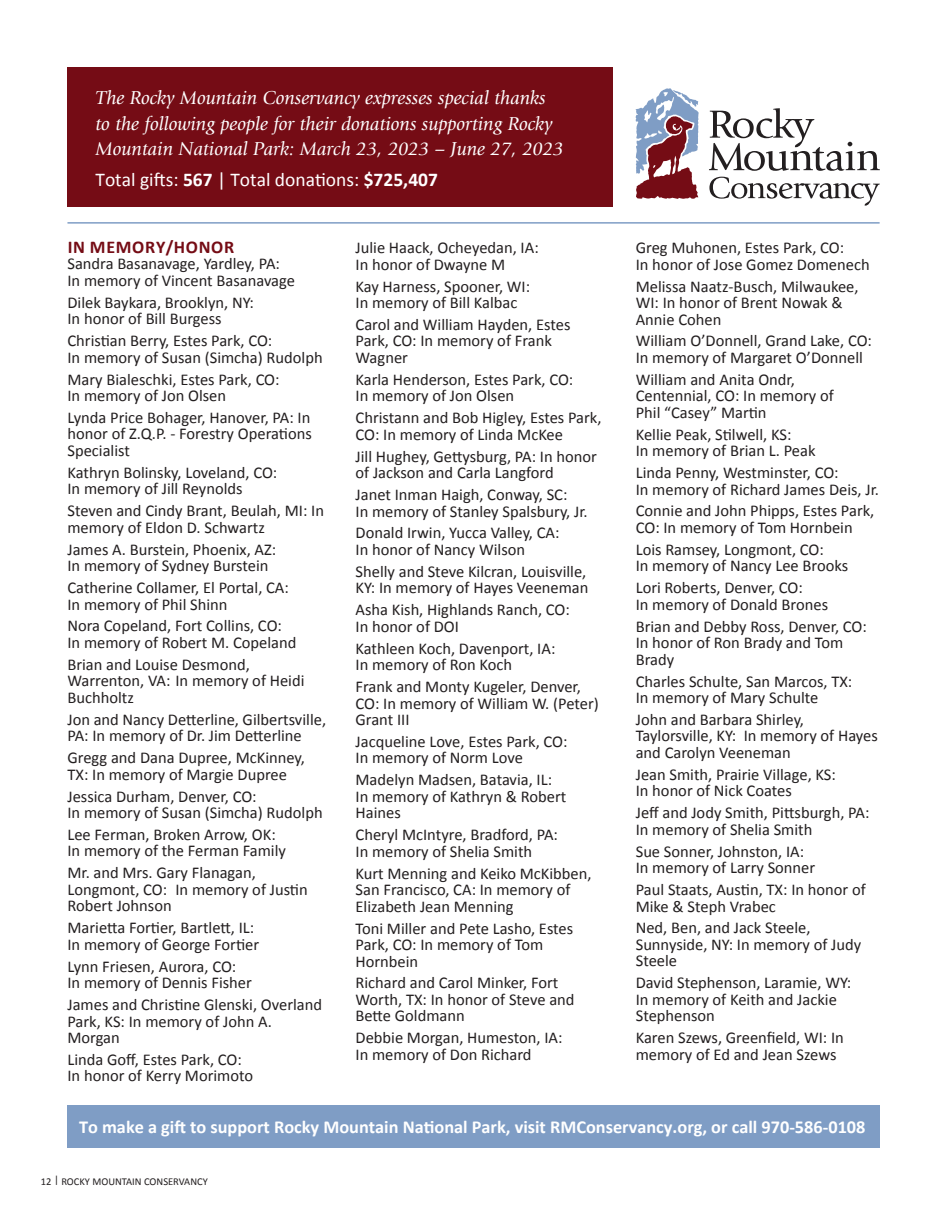
<style>
.page{position:relative;width:945px;height:1215px;background:#fff}
.page>*{position:absolute;margin:0;border:0;box-sizing:border-box;transform-origin:0 0}
.t1{font:italic 19.5px/25.5px "Giovanni Std";color:#fff}
.t2{font:19.5px "Calibri";color:#fff}
.t3{font:700 18.3px "Calibri";color:#fff}
.t4{font:700 18px "Calibri";letter-spacing:.04em;color:#750c15}
.t5{font:16.5px/16.5px "Calibri";color:#231f20}
.t6{font:10.5px "Calibri";color:#231f20}
.s1{font-weight:700}
</style>
<div class="page">
<svg style="left:709px;top:108px;width:171px;height:63px"></svg>
<svg style="left:709px;top:177px;width:171px;height:29px"></svg>
<svg style="left:635px;top:88px;width:64px;height:111px"></svg>
<div style="left:67px;top:68px;width:546px;height:139px;background:#750c15"></div>
<div style="left:67px;top:1105px;width:813px;height:43px;background:#7f9dc5"></div>
<hr style="left:67px;top:222px;width:813px;height:2px;background:#7f9dc5">
<p class="t1" style="left:96px;top:86px;width:470px">The Rocky Mountain Conservancy expresses special thanks to the following people for their donations supporting Rocky<br>Mountain National Park: March 23, 2023 – June 27, 2023</p>
<p class="t2" style="left:96px;top:167px;width:344px">Total gifts: <span class="s1">567</span> | Total donations: <span class="s1">$725,407</span></p>
<p class="t4" style="left:68px;top:236px;width:168px">IN MEMORY/HONOR</p>
<p class="t5" style="left:67px;top:255px;width:229px">Sandra Basanavage, Yardley, PA:<br>In memory of Vincent Basanavage</p>
<p class="t5" style="left:67px;top:293px;width:188px">Dilek Baykara, Brooklyn, NY:<br>In honor of Bill Burgess</p>
<p class="t5" style="left:67px;top:332px;width:257px">Christian Berry, Estes Park, CO:<br>In memory of Susan (Simcha) Rudolph</p>
<p class="t5" style="left:67px;top:370px;width:214px">Mary Bialeschki, Estes Park, CO:<br>In memory of Jon Olsen</p>
<p class="t5" style="left:67px;top:408px;width:246px;text-align:justify">Lynda Price Bohager, Hanover, PA: In honor of Z.Q.P. - Forestry Operations Specialist</p>
<p class="t5" style="left:67px;top:463px;width:211px">Kathryn Bolinsky, Loveland, CO:<br>In memory of Jill Reynolds</p>
<p class="t5" style="left:67px;top:502px;width:258px">Steven and Cindy Brant, Beulah, MI: In memory of Eldon D. Schwartz</p>
<p class="t5" style="left:67px;top:540px;width:210px">James A. Burstein, Phoenix, AZ:<br>In memory of Sydney Burstein</p>
<p class="t5" style="left:67px;top:579px;width:223px">Catherine Collamer, El Portal, CA:<br>In memory of Phil Shinn</p>
<p class="t5" style="left:67px;top:617px;width:230px">Nora Copeland, Fort Collins, CO:<br>In memory of Robert M. Copeland</p>
<p class="t5" style="left:67px;top:655px;width:239px">Brian and Louise Desmond,<br>Warrenton, VA: In memory of Heidi<br>Buchholtz</p>
<p class="t5" style="left:67px;top:710px;width:260px">Jon and Nancy Detterline, Gilbertsville,<br>PA: In memory of Dr. Jim Detterline</p>
<p class="t5" style="left:67px;top:749px;width:239px">Gregg and Dana Dupree, McKinney,<br>TX: In memory of Margie Dupree</p>
<p class="t5" style="left:67px;top:787px;width:257px">Jessica Durham, Denver, CO:<br>In memory of Susan (Simcha) Rudolph</p>
<p class="t5" style="left:67px;top:825px;width:220px">Lee Ferman, Broken Arrow, OK:<br>In memory of the Ferman Family</p>
<p class="t5" style="left:67px;top:864px;width:242px">Mr. and Mrs. Gary Flanagan,<br>Longmont, CO: In memory of Justin<br>Robert Johnson</p>
<p class="t5" style="left:67px;top:919px;width:193px">Marietta Fortier, Bartlett, IL:<br>In memory of George Fortier</p>
<p class="t5" style="left:67px;top:957px;width:186px">Lynn Friesen, Aurora, CO:<br>In memory of Dennis Fisher</p>
<p class="t5" style="left:67px;top:996px;width:256px">James and Christine Glenski, Overland<br>Park, KS: In memory of John A.<br>Morgan</p>
<p class="t5" style="left:67px;top:1050px;width:187px">Linda Goff, Estes Park, CO:<br>In honor of Kerry Morimoto</p>
<p class="t5" style="left:356px;top:239px;width:185px">Julie Haack, Ocheyedan, IA:<br>In honor of Dwayne M</p>
<p class="t5" style="left:356px;top:277px;width:176px">Kay Harness, Spooner, WI:<br>In memory of Bill Kalbac</p>
<p class="t5" style="left:356px;top:315px;width:216px">Carol and William Hayden, Estes<br>Park, CO: In memory of Frank<br>Wagner</p>
<p class="t5" style="left:356px;top:370px;width:219px">Karla Henderson, Estes Park, CO:<br>In memory of Jon Olsen</p>
<p class="t5" style="left:356px;top:409px;width:248px">Christann and Bob Higley, Estes Park,<br>CO: In memory of Linda McKee</p>
<p class="t5" style="left:356px;top:447px;width:243px">Jill Hughey, Gettysburg, PA: In honor of Jackson and Carla Langford</p>
<p class="t5" style="left:356px;top:486px;width:234px">Janet Inman Haigh, Conway, SC:<br>In memory of Stanley Spalsbury, Jr.</p>
<p class="t5" style="left:356px;top:524px;width:206px">Donald Irwin, Yucca Valley, CA:<br>In honor of Nancy Wilson</p>
<p class="t5" style="left:356px;top:562px;width:234px">Shelly and Steve Kilcran, Louisville,<br>KY: In memory of Hayes Veeneman</p>
<p class="t5" style="left:356px;top:601px;width:216px">Asha Kish, Highlands Ranch, CO:<br>In honor of DOI</p>
<p class="t5" style="left:356px;top:639px;width:201px">Kathleen Koch, Davenport, IA:<br>In memory of Ron Koch</p>
<p class="t5" style="left:356px;top:678px;width:245px">Frank and Monty Kugeler, Denver,<br>CO: In memory of William W. (Peter)<br>Grant III</p>
<p class="t5" style="left:356px;top:732px;width:214px">Jacqueline Love, Estes Park, CO:<br>In memory of Norm Love</p>
<p class="t5" style="left:356px;top:771px;width:212px">Madelyn Madsen, Batavia, IL:<br>In memory of Kathryn &amp; Robert<br>Haines</p>
<p class="t5" style="left:356px;top:826px;width:204px">Cheryl McIntyre, Bradford, PA:<br>In memory of Shelia Smith</p>
<p class="t5" style="left:356px;top:864px;width:237px">Kurt Menning and Keiko McKibben,<br>San Francisco, CA: In memory of<br>Elizabeth Jean Menning</p>
<p class="t5" style="left:356px;top:919px;width:219px">Toni Miller and Pete Lasho, Estes<br>Park, CO: In memory of Tom<br>Hornbein</p>
<p class="t5" style="left:356px;top:974px;width:221px">Richard and Carol Minker, Fort<br>Worth, TX: In honor of Steve and<br>Bette Goldmann</p>
<p class="t5" style="left:356px;top:1029px;width:208px">Debbie Morgan, Humeston, IA:<br>In memory of Don Richard</p>
<p class="t5" style="left:636px;top:239px;width:235px">Greg Muhonen, Estes Park, CO:<br>In honor of Jose Gomez Domenech</p>
<p class="t5" style="left:636px;top:277px;width:224px">Melissa Naatz-Busch, Milwaukee,<br>WI: In honor of Brent Nowak &amp;<br>Annie Cohen</p>
<p class="t5" style="left:636px;top:332px;width:238px">William O’Donnell, Grand Lake, CO:<br>In memory of Margaret O’Donnell</p>
<p class="t5" style="left:636px;top:370px;width:200px">William and Anita Ondr,<br>Centennial, CO: In memory of<br>Phil “Casey” Martin</p>
<p class="t5" style="left:636px;top:425px;width:181px">Kellie Peak, Stilwell, KS:<br>In memory of Brian L. Peak</p>
<p class="t5" style="left:636px;top:464px;width:245px">Linda Penny, Westminster, CO:<br>In memory of Richard James Deis, Jr.</p>
<p class="t5" style="left:636px;top:502px;width:240px">Connie and John Phipps, Estes Park,<br>CO: In memory of Tom Hornbein</p>
<p class="t5" style="left:636px;top:540px;width:214px">Lois Ramsey, Longmont, CO:<br>In memory of Nancy Lee Brooks</p>
<p class="t5" style="left:636px;top:579px;width:194px">Lori Roberts, Denver, CO:<br>In memory of Donald Brones</p>
<p class="t5" style="left:636px;top:617px;width:233px">Brian and Debby Ross, Denver, CO:<br>In honor of Ron Brady and Tom<br>Brady</p>
<p class="t5" style="left:636px;top:672px;width:218px">Charles Schulte, San Marcos, TX:<br>In memory of Mary Schulte</p>
<p class="t5" style="left:636px;top:710px;width:244px">John and Barbara Shirley,<br>Taylorsville, KY: In memory of Hayes and Carolyn Veeneman</p>
<p class="t5" style="left:636px;top:765px;width:202px">Jean Smith, Prairie Village, KS:<br>In honor of Nick Coates</p>
<p class="t5" style="left:636px;top:804px;width:235px">Jeff and Jody Smith, Pittsburgh, PA:<br>In memory of Shelia Smith</p>
<p class="t5" style="left:636px;top:842px;width:181px">Sue Sonner, Johnston, IA:<br>In memory of Larry Sonner</p>
<p class="t5" style="left:636px;top:881px;width:232px">Paul Staats, Austin, TX: In honor of<br>Mike &amp; Steph Vrabec</p>
<p class="t5" style="left:636px;top:919px;width:227px">Ned, Ben, and Jack Steele,<br>Sunnyside, NY: In memory of Judy<br>Steele</p>
<p class="t5" style="left:636px;top:974px;width:217px">David Stephenson, Laramie, WY:<br>In memory of Keith and Jackie<br>Stephenson</p>
<p class="t5" style="left:636px;top:1029px;width:210px">Karen Szews, Greenfield, WI: In memory of Ed and Jean Szews</p>
<p class="t3" style="left:79px;top:1115px;width:788px">To make a gift to support Rocky Mountain National Park, visit RMConservancy.org, or call 970-586-0108</p>
<p class="t6" style="left:41px;top:1175px;width:169px">12 | ROCKY MOUNTAIN CONSERVANCY</p>
</div>
